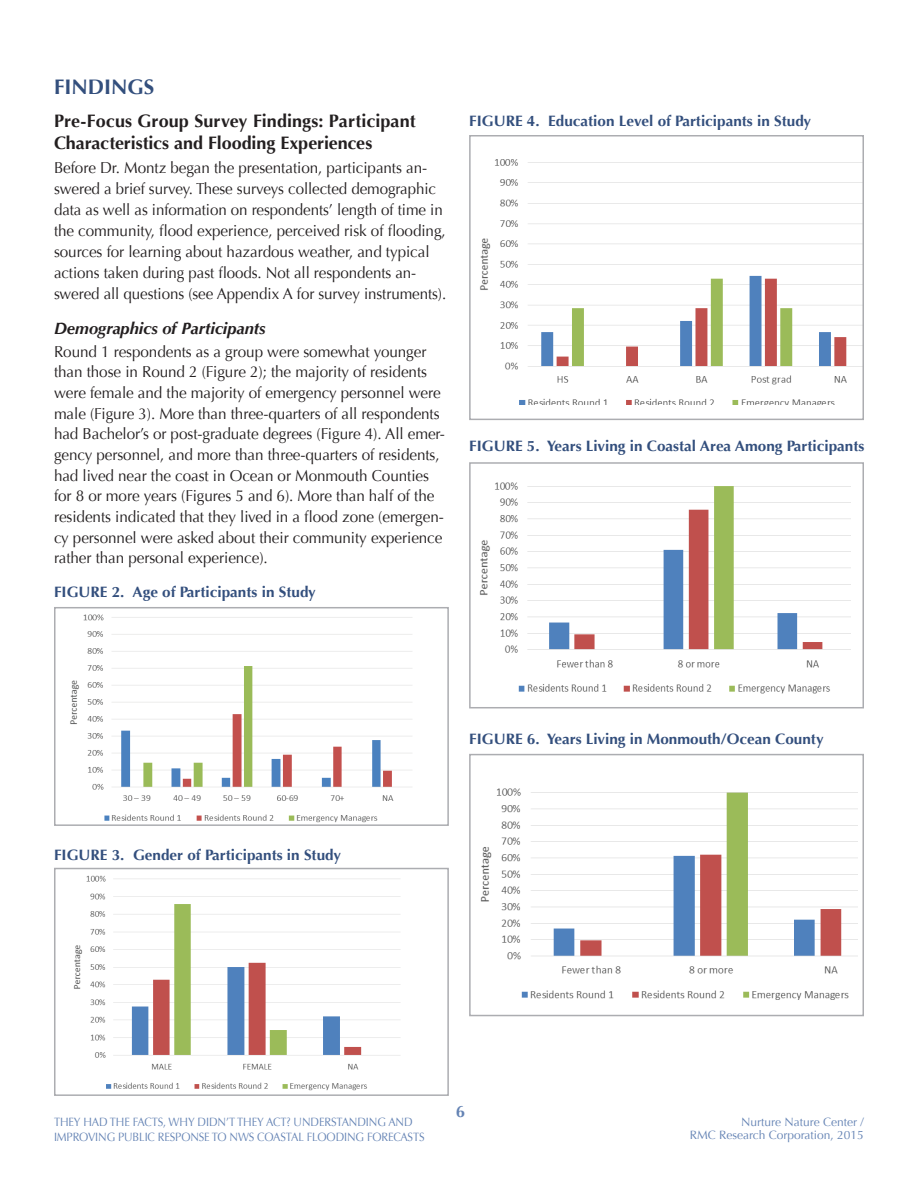
<style>
.page{position:relative;width:918px;height:1188px;background:#fff}
.page>*{position:absolute;margin:0;border:0;box-sizing:border-box;transform-origin:0 0}
.t1{font:700 21px "Optima";color:#334f7d}
.t2{font:700 18px/21.8px "Optima";color:#231f20}
.t3{font:italic 700 16.5px "Optima";letter-spacing:-.005em;color:#231f20}
.t4{font:700 16.5px "Optima";color:#6483b4}
.t5{font:15.75px/20.7px "Optima";letter-spacing:-.005em;color:#231f20}
.t6{font:700 15px "Optima";color:#334f7d}
.t7{font:12px "Optima";color:#6483b4;scale:.92 1}
.t8{font:12px/13.5px "Optima";color:#6483b4;text-align:right}
</style>
<div class="page">
<img style="left:480px;top:788px;width:378px;height:212px">
<img style="left:479px;top:482px;width:371px;height:211px">
<img style="left:480px;top:159px;width:381px;height:246px">
<img style="left:70px;top:867px;width:335px;height:224px">
<img style="left:70px;top:614px;width:342px;height:209px">
<div style="left:54px;top:607px;width:395px;height:219px;border:2px solid #acadb1"></div>
<div style="left:469px;top:135px;width:395px;height:285px;border:2px solid #acadb1"></div>
<div style="left:469px;top:462px;width:395px;height:246px;border:2px solid #acadb1"></div>
<div style="left:54px;top:868px;width:395px;height:228px;border:2px solid #acadb1"></div>
<div style="left:469px;top:754px;width:395px;height:262px;border:2px solid #acadb1"></div>
<h1 class="t1" style="left:54px;top:74px;width:102px">FINDINGS</h1>
<p class="t2" style="left:54px;top:111px;width:363px">Pre-Focus Group Survey Findings: Participant<br>Characteristics and Flooding Experiences</p>
<p class="t5" style="left:54px;top:157px;width:394px">Before Dr. Montz began the presentation, participants an&shy;swered a brief survey. These surveys collected demographic data as well as information on respondents’ length of time in the community, flood experience, perceived risk of flooding, sources for learning about hazardous weather, and typical actions taken during past floods. Not all respondents an&shy;swered all questions (see Appendix A for survey instruments).</p>
<p class="t3" style="left:54px;top:319px;width:213px">Demographics of Participants</p>
<p class="t5" style="left:54px;top:341px;width:392px">Round 1 respondents as a group were somewhat younger than those in Round 2 (Figure 2); the majority of residents were female and the majority of emergency personnel were male (Figure 3). More than three-quarters of all respondents had Bachelor’s or post-graduate degrees (Figure 4). All emer&shy;gency personnel, and more than three-quarters of residents, had lived near the coast in Ocean or Monmouth Counties for 8 or more years (Figures 5 and 6). More than half of the residents indicated that they lived in a flood zone (emergen&shy;cy personnel were asked about their community experience rather than personal experience).</p>
<p class="t6" style="left:54px;top:583px;width:263px">FIGURE 2. Age of Participants in Study</p>
<p class="t6" style="left:469px;top:112px;width:344px">FIGURE 4. Education Level of Participants in Study</p>
<p class="t6" style="left:469px;top:437px;width:397px">FIGURE 5. Years Living in Coastal Area Among Participants</p>
<p class="t6" style="left:54px;top:846px;width:289px">FIGURE 3. Gender of Participants in Study</p>
<p class="t6" style="left:469px;top:730px;width:356px">FIGURE 6. Years Living in Monmouth/Ocean County</p>
<p class="t7" style="left:54px;top:1115px;width:15px">They</p>
<p class="t7" style="left:84px;top:1115px;width:37px">Had the</p>
<p class="t7" style="left:133px;top:1115px;width:14px">Facts</p>
<p class="t7" style="left:163px;top:1115px;width:89px">, Why Didn’t they</p>
<p class="t7" style="left:266px;top:1115px;width:48px">Act? Understanding</p>
<p class="t7" style="left:388px;top:1115px;width:10px">and</p>
<p class="t7" style="left:54px;top:1130px;width:12px">Improving</p>
<p class="t7" style="left:118px;top:1130px;width:14px">Public</p>
<p class="t7" style="left:158px;top:1130px;width:16px">Response</p>
<p class="t7" style="left:212px;top:1130px;width:66px">to NWS Coastal</p>
<p class="t7" style="left:307px;top:1130px;width:15px">Flooding</p>
<p class="t7" style="left:367px;top:1130px;width:14px">Forecasts</p>
<p class="t4" style="left:456px;top:1102px;width:11px">6</p>
<p class="t8" style="left:690px;top:1115px;width:176px">Nurture Nature Center /<br>RMC Research Corporation, 2015</p>
</div>
